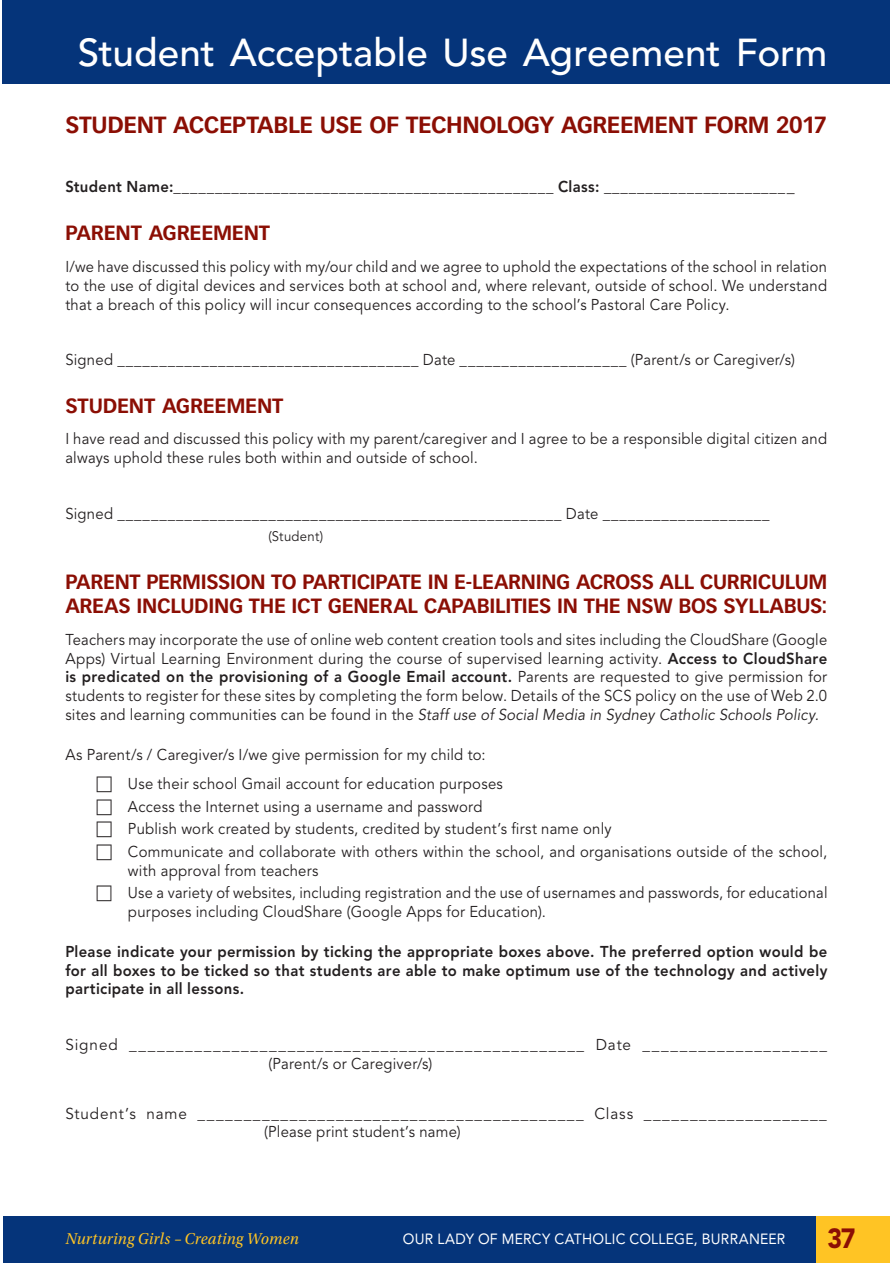
<style>
.page{position:relative;width:893px;height:1263px;background:#fff}
.page>*{position:absolute;margin:0;border:0;box-sizing:border-box;transform-origin:0 0}
.t1{font:500 38.7px "Avenir LT Std";color:#fff}
.t2{font:900 27.6px "Avenir LT Std";color:#8b0e04;scale:.9 1}
.t3{font:700 22.95px "Vectora LT Std";letter-spacing:-.02em;color:#8b0e04}
.t4{font:700 20.25px/24.3px "Vectora LT Std";letter-spacing:-.015em;color:#8b0e04}
.t5{font:italic 16.5px "Utopia Std";letter-spacing:.01em;color:#ffc424;scale:.95 1}
.t6{font:15.6px/22.6px "Avenir LT Std";letter-spacing:.015em;color:#231f20;scale:.95 1}
.t7{font:15.6px/18.8px "Avenir LT Std";letter-spacing:.015em;color:#231f20;text-align:justify;scale:.94 1}
.t8{font:800 15.6px/18.8px "Avenir LT Std";letter-spacing:.025em;color:#231f20;text-align:justify;scale:.95 1}
.t9{font:15.6px/18.8px "Avenir LT Std";letter-spacing:.015em;color:#231f20}
.t10{font:14.7px "Avenir LT Std";letter-spacing:.02em;color:#fff;scale:.95 1}
.t11{font:13.8px "Avenir LT Std";letter-spacing:.025em;color:#231f20;scale:.95 1}
.s1{font-size:16.5px}
.s2{font-weight:800}
.s3{font-style:italic}
</style>
<div class="page">
<div style="left:3px;top:1216px;width:824px;height:47px;background:#05347a"></div>
<div style="left:817px;top:1216px;width:73px;height:47px;background:#ffc424"></div>
<div style="left:3px;top:0;width:887px;height:83px;background:#05347a"></div>
<h1 class="t1" style="left:78px;top:36px;width:751px">Student Acceptable Use Agreement Form</h1>
<h3 class="t3" style="left:65px;top:112px;width:763px">STUDENT ACCEPTABLE USE OF TECHNOLOGY AGREEMENT FORM 2017</h3>
<p class="t8" style="left:65px;top:179px;width:769px">Student Name:______________________________________________ Class: ______________________<span class="s1">_</span></p>
<p class="t4" style="left:65px;top:221px;width:206px">PARENT AGREEMENT</p>
<p class="t7" style="left:65px;top:258px;width:812px">I/we have discussed this policy with my/our child and we agree to uphold the expectations of the school in relation to the use of digital devices and services both at school and, where relevant, outside of school. We understand that a breach of this policy will incur consequences according to the school’s Pastoral Care Policy.</p>
<p class="t6" style="left:65px;top:349px;width:769px">Signed ____________________________________ Date ____________________ (Parent/s or Caregiver/s)</p>
<p class="t4" style="left:65px;top:394px;width:220px">STUDENT AGREEMENT</p>
<p class="t6" style="left:65px;top:431px;width:803px;line-height:18.8px">I have read and discussed this policy with my parent/caregiver and I agree to be a responsible digital citizen and always uphold these rules both within and outside of school.</p>
<p class="t6" style="left:65px;top:503px;width:743px">Signed _____________________________________________________ Date ____________________</p>
<p class="t11" style="left:268px;top:530px;width:59px">(Student)</p>
<p class="t4" style="left:65px;top:570px;width:764px">PARENT PERMISSION TO PARTICIPATE IN E-LEARNING ACROSS ALL CURRICULUM<br>AREAS INCLUDING THE ICT GENERAL CAPABILITIES IN THE NSW BOS SYLLABUS:</p>
<p class="t7" style="left:65px;top:631px;width:812px">Teachers may incorporate the use of online web content creation tools and sites including the CloudShare (Google Apps) Virtual Learning Environment during the course of supervised learning activity. <span class="s2">Access to CloudShare is predicated on the provisioning of a Google Email account.</span> Parents are requested to give permission for students to register for these sites by completing the form below. Details of the SCS policy on the use of Web 2.0 sites and learning communities can be found in the <span class="s3">Staff use of Social Media in Sydney Catholic Schools Policy.</span></p>
<p class="t6" style="left:128px;top:741px;width:396px;line-height:29.2px;text-indent:-63px">As Parent/s / Caregiver/s I/we give permission for my child to:<br>Use their school Gmail account for education purposes</p>
<p class="t6" style="left:128px;top:796px;width:737px">Access the Internet using a username and password<br>Publish work created by students, credited by student’s first name only<br>Communicate and collaborate with others within the school, and organisations outside of the school,</p>
<p class="t6" style="left:128px;top:860px;width:738px">with approval from teachers<br>Use a variety of websites, including registration and the use of usernames and passwords, for educational</p>
<p class="t6" style="left:128px;top:902px;width:441px">purposes including CloudShare (Google Apps for Education).</p>
<p class="t8" style="left:65px;top:943px;width:803px">Please indicate your permission by ticking the appropriate boxes above. The preferred option would be for all boxes to be ticked so that students are able to make optimum use of the technology and actively participate in all lessons.</p>
<p class="t9" style="left:268px;top:1036px;width:560px;text-indent:-203px">Signed _________________________________________________ Date ____________________ (Parent/s or Caregiver/s)</p>
<p class="t9" style="left:264px;top:1105px;width:564px;text-indent:-199px">Student’s name __________________________________________ Class ____________________ (Please print student’s name)</p>
<p class="t5" style="left:65px;top:1229px;width:247px">Nurturing Girls – Creating Women</p>
<p class="t10" style="left:403px;top:1230px;width:404px">OUR LADY OF MERCY CATHOLIC COLLEGE, BURRANEER</p>
<h2 class="t2" style="left:827px;top:1222px;width:33px">37</h2>
</div>
